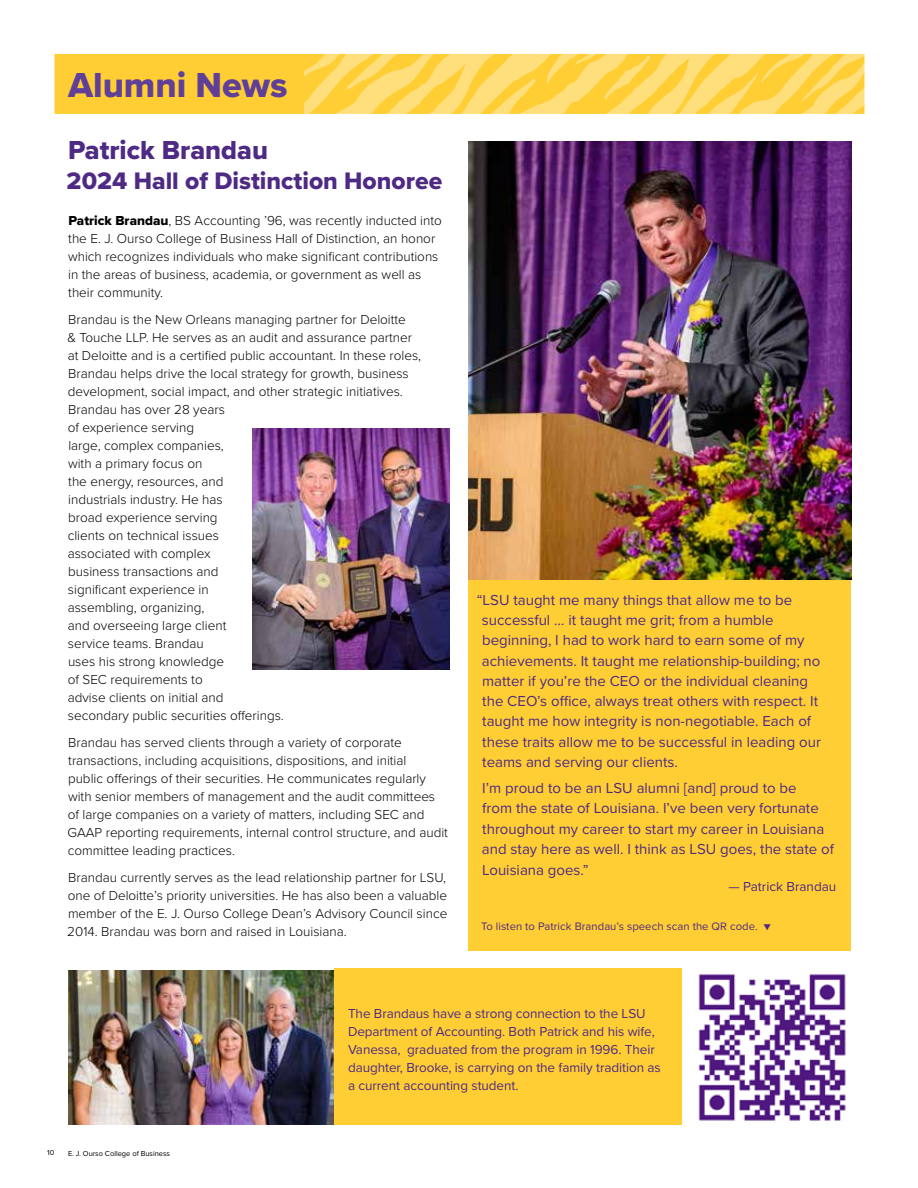
<style>
.page{position:relative;width:918px;height:1188px;background:#fff}
.page>*{position:absolute;margin:0;border:0;box-sizing:border-box;transform-origin:0 0}
.hdr_1{font:36px "Proxima Nova Extrabld";color:#603f99}
.hdr_2{font:27px "Proxima Nova Extrabld";color:#4f2a84}
.hdr_2-2{font:24.75px "Proxima Nova Extrabld";color:#4f2a84}
.pull_quote{font:15px/20.2px "Proxima Nova";color:#4f2a84}
.text_9_0{font:300 13.5px/18px "Proxima Nova";color:#000}
.text_9_0-2{font:13.5px/18px "Proxima Nova";letter-spacing:-.005em;color:#4f2a84}
.text_9_0-3{font:11.25px "Proxima Nova";letter-spacing:.005em;color:#4f2a84}
.t1{font:7.5px "Proxima Nova";color:#000}
.s1{font-family:"Proxima Nova Extrabld";font-weight:400}
</style>
<div class="page">
<div style="left:55px;top:54px;width:810px;height:60px;background:#ffce35"></div>
<img style="left:468px;top:141px;width:383px;height:439px">
<div style="left:468px;top:580px;width:382px;height:370px;background:#ffce35"></div>
<img style="left:68px;top:970px;width:266px;height:155px">
<div style="left:334px;top:968px;width:348px;height:157px;background:#ffce35"></div>
<img style="left:252px;top:428px;width:198px;height:242px">
<img style="left:698px;top:974px;width:148px;height:147px">
<svg style="left:304px;top:53px;width:561px;height:61px"></svg>
<h1 class="hdr_1" style="left:68px;top:59px;width:221px">Alumni News</h1>
<h2 class="hdr_2" style="left:68px;top:130px;width:202px">Patrick Brandau</h2>
<h2 class="hdr_2-2" style="left:67px;top:163px;width:377px">2024 Hall of Distinction Honoree</h2>
<p class="text_9_0" style="left:68px;top:211px;width:375px"><span class="s1">Patrick Brandau</span>, BS Accounting ’96, was recently inducted into the E. J. Ourso College of Business Hall of Distinction, an honor which recognizes individuals who make significant contributions in the areas of business, academia, or government as well as their community.</p>
<p class="text_9_0" style="left:67px;top:310px;width:355px">Brandau is the New Orleans managing partner for Deloitte<br>&amp; Touche LLP. He serves as an audit and assurance partner at Deloitte and is a certified public accountant. In these roles, Brandau helps drive the local strategy for growth, business development, social impact, and other strategic initiatives.<br>Brandau has over 28 years<br>of experience serving<br>large, complex companies,<br>with a primary focus on<br>the energy, resources, and<br>industrials industry. He has<br>broad experience serving<br>clients on technical issues<br>associated with complex<br>business transactions and<br>significant experience in<br>assembling, organizing,<br>and overseeing large client<br>service teams. Brandau<br>uses his strong knowledge<br>of SEC requirements to<br>advise clients on initial and<br>secondary public securities offerings.</p>
<p class="text_9_0" style="left:67px;top:733px;width:382px">Brandau has served clients through a variety of corporate transactions, including acquisitions, dispositions, and initial<br>public offerings of their securities. He communicates regularly with senior members of management and the audit committees of large companies on a variety of matters, including SEC and GAAP reporting requirements, internal control structure, and audit committee leading practices.</p>
<p class="text_9_0" style="left:67px;top:868px;width:382px;text-align:justify">Brandau currently serves as the lead relationship partner for LSU, one of Deloitte’s priority universities. He has also been a valuable member of the E. J. Ourso College Dean’s Advisory Council since 2014. Brandau was born and raised in Louisiana.</p>
<p class="pull_quote" style="left:482px;top:589px;width:341px;text-indent:-5px">“LSU taught me many things that allow me to be successful … it taught me grit; from a humble beginning, I had to work hard to earn some of my achievements. It taught me relationship-building; no matter if you’re the CEO or the individual cleaning the CEO’s office, always treat others with respect. It taught me how integrity is non-negotiable. Each of these traits allow me to be successful in leading our teams and serving our clients.</p>
<p class="pull_quote" style="left:482px;top:777px;width:354px">I’m proud to be an LSU alumni [and] proud to be<br>from the state of Louisiana. I’ve been very fortunate throughout my career to start my career in Louisiana and stay here as well. I think as LSU goes, the state of Louisiana goes.”</p>
<p class="text_9_0-2" style="left:728px;top:877px;width:109px">— Patrick Brandau</p>
<p class="text_9_0-3" style="left:481px;top:918px;width:291px">To listen to Patrick Brandau’s speech scan the QR code. ▼</p>
<p class="t1" style="left:47px;top:1147px;width:9px">10</p>
<p class="t1" style="left:68px;top:1147px;width:104px">E. J. Ourso College of Business</p>
<p class="text_9_0-2" style="left:348px;top:1004px;width:314px">The Brandaus have a strong connection to the LSU Department of Accounting. Both Patrick and his wife, Vanessa, graduated from the program in 1996. Their daughter, Brooke, is carrying on the family tradition as a current accounting student.</p>
</div>
